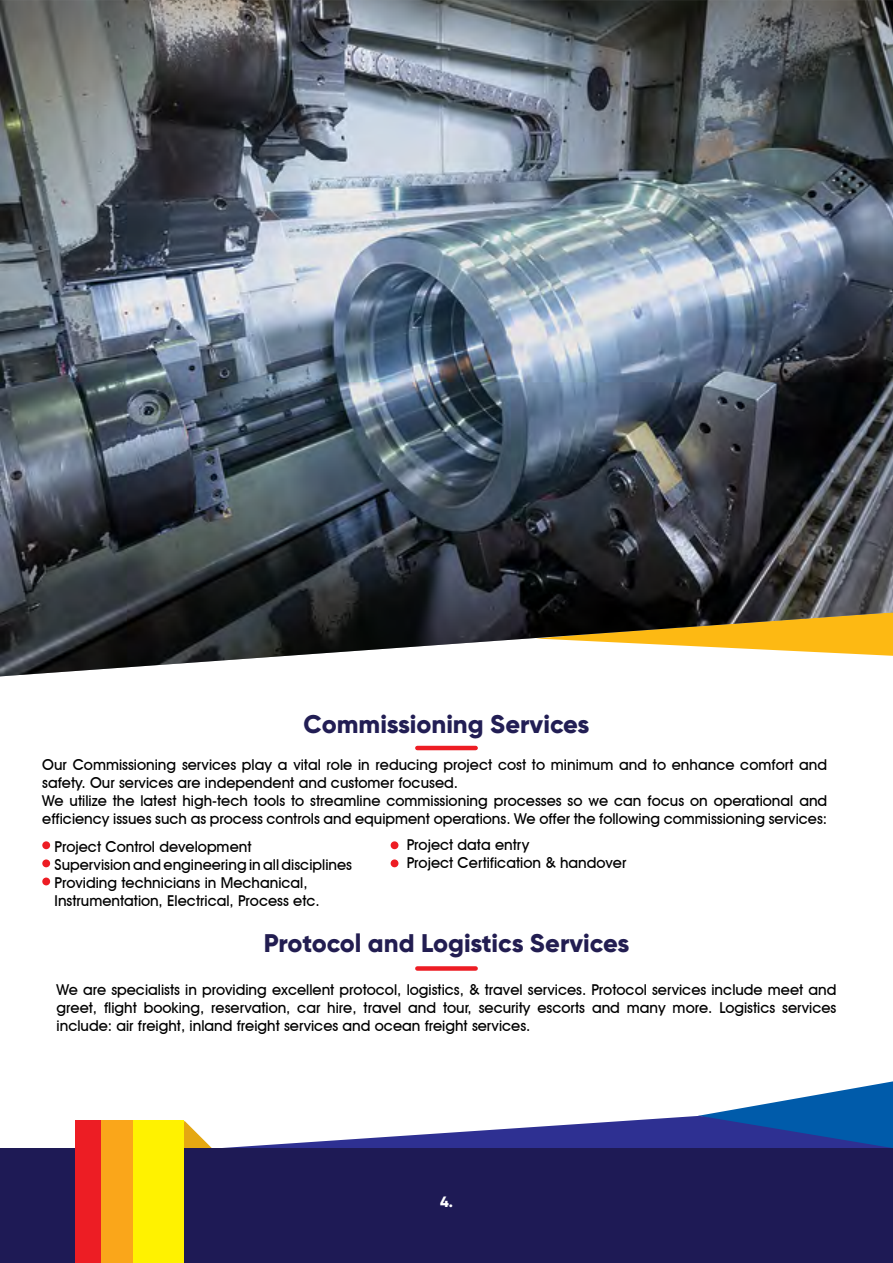
<style>
.page{position:relative;width:893px;height:1263px;background:#fff}
.page>*{position:absolute;margin:0;border:0;box-sizing:border-box;transform-origin:0 0}
.t1{font:800 25.5px "Gilroy";letter-spacing:-.005em;color:#221d51}
.t2{font:800 25.5px "Gilroy";color:#221e54}
.t3{font:500 15px/18px "Avant Garde IT Cby BT";color:#000}
.t4{font:800 15px "Gilroy";color:#fff}
</style>
<div class="page">
<svg style="left:179px;top:1081px;width:714px;height:68px"></svg>
<div style="left:1px;top:1149px;width:892px;height:114px;background:#1e1a55"></div>
<div style="left:75px;top:1121px;width:51px;height:142px;background:#ed1d24"></div>
<div style="left:101px;top:1121px;width:50px;height:142px;background:#faa61a"></div>
<div style="left:134px;top:1121px;width:50px;height:142px;background:#fff200"></div>
<img style="left:0;top:0;width:893px;height:676px">
<div style="left:42px;top:841px;width:8px;height:8px;background:#ed1d24;border-radius:50%"></div>
<div style="left:391px;top:841px;width:7px;height:8px;background:#ed1d24;border-radius:50%"></div>
<div style="left:42px;top:859px;width:8px;height:8px;background:#ed1d24;border-radius:50%"></div>
<div style="left:391px;top:859px;width:7px;height:8px;background:#ed1d24;border-radius:50%"></div>
<div style="left:42px;top:877px;width:8px;height:8px;background:#ed1d24;border-radius:50%"></div>
<hr style="left:417px;top:746px;width:59px;height:4px;background:#ed1d24">
<div style="left:417px;top:966px;width:59px;height:5px;background:#ed1d24"></div>
<h1 class="t2" style="left:304px;top:708px;width:287px">Commissioning Services</h1>
<p class="t3" style="left:42px;top:756px;width:786px">Our Commissioning services play a vital role in reducing project cost to minimum and to enhance comfort and safety. Our services are independent and customer focused.<br>We utilize the latest high-tech tools to streamline commissioning processes so we can focus on operational and efficiency issues such as process controls and equipment operations. We offer the following commissioning services:</p>
<p class="t3" style="left:55px;top:837px;width:299px">Project Control development<br>Supervision and engineering in all disciplines Providing technicians in Mechanical, Instrumentation, Electrical, Process etc.</p>
<p class="t3" style="left:407px;top:835px;width:221px">Project data entry<br>Project Certification &amp; handover</p>
<h1 class="t1" style="left:264px;top:927px;width:367px">Protocol and Logistics Services</h1>
<p class="t3" style="left:57px;top:980px;width:781px;text-align:justify">We are specialists in providing excellent protocol, logistics, &amp; travel services. Protocol services include meet and greet, flight booking, reservation, car hire, travel and tour, security escorts and many more. Logistics services include: air freight, inland freight services and ocean freight services.</p>
<p class="t4" style="left:440px;top:1192px;width:14px">4.</p>
</div>
